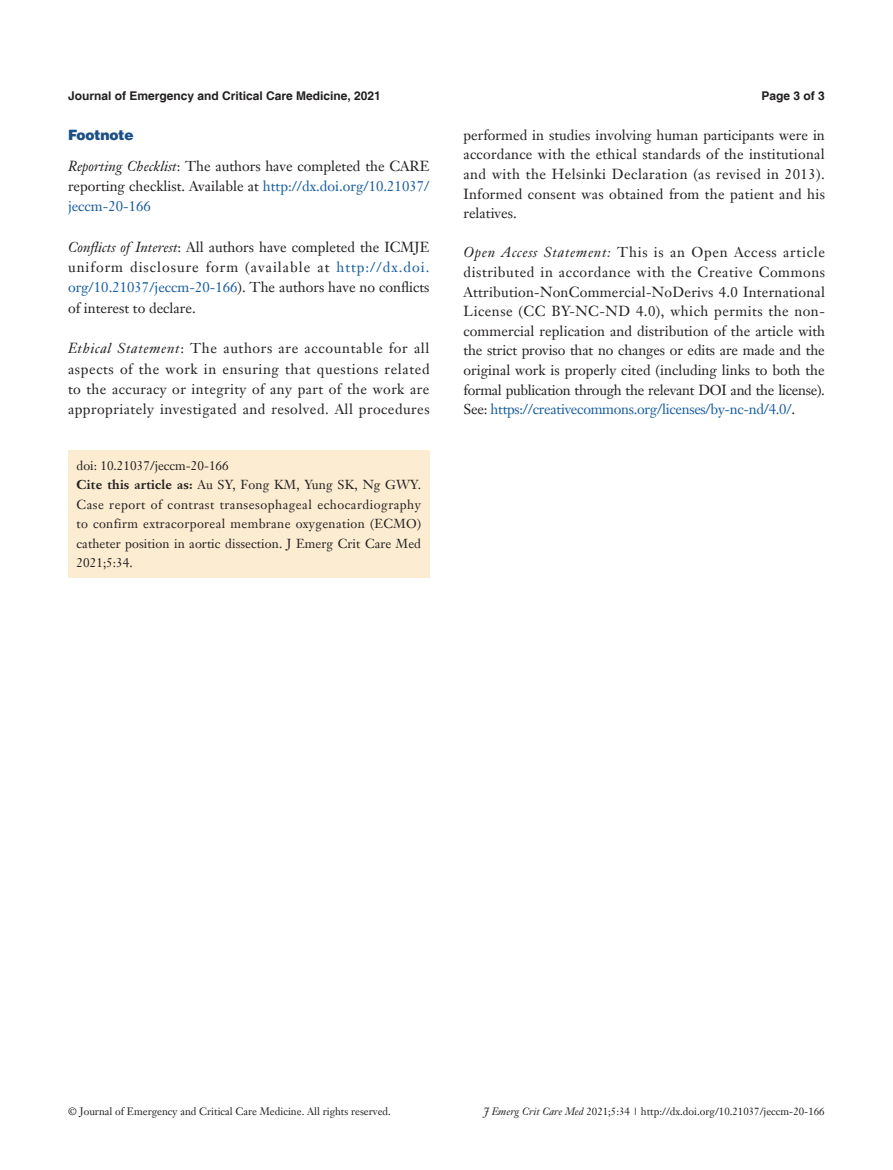
<style>
.page{position:relative;width:893px;height:1170px;background:#fff}
.page>*{position:absolute;margin:0;border:0;box-sizing:border-box;transform-origin:0 0}
.t1{font:14.25px/19.6px "Janson Text LT";color:#231f20;text-align:justify}
.一级标题-6_5{font:900 14.25px "Helvetica";color:#1c5085}
.Cite{font:12.75px/19.5px "Janson Text LT";letter-spacing:.005em;color:#231f20;text-align:justify}
.t2{font:700 12px "Helvetica";color:#231f20}
.t3{font:10.5px "Janson Text LT";color:#231f20}
.s1{font-style:italic}
.s2{color:#175d9e}
.s3{font-weight:700}
</style>
<div class="page">
<div style="left:68px;top:450px;width:361px;height:127px;background:#fcedd2"></div>
<p class="t2" style="left:68px;top:88px;width:314px">Journal of Emergency and Critical Care Medicine, 2021</p>
<p class="t2" style="left:762px;top:88px;width:65px">Page 3 of 3</p>
<p class="一级标题-6_5" style="left:68px;top:126px;width:67px">Footnote</p>
<p class="t1" style="left:68px;top:155px;width:363px;line-height:20.2px"><span class="s1">Reporting Checklist</span>: The authors have completed the CARE reporting checklist. Available at <span class="s2">http://dx.doi.org/10.21037/ jeccm-20-166</span></p>
<p class="t1" style="left:68px;top:237px;width:363px;line-height:20.2px"><span class="s1">Conflicts of Interest</span>: All authors have completed the ICMJE uniform disclosure form (available at <span class="s2">http://dx.doi. org/10.21037/jeccm-20-166</span>). The authors have no conflicts of interest to declare.</p>
<p class="t1" style="left:68px;top:338px;width:363px;line-height:20.2px"><span class="s1">Ethical Statement</span>: The authors are accountable for all aspects of the work in ensuring that questions related to the accuracy or integrity of any part of the work are appropriately investigated and resolved. All procedures</p>
<p class="Cite" style="left:77px;top:455px;width:154px">doi: 10.21037/jeccm-20-166</p>
<p class="Cite" style="left:77px;top:475px;width:346px"><span class="s3">Cite this article as:</span> Au SY, Fong KM, Yung SK, Ng GWY.<br>Case report of contrast transesophageal echocardiography to confirm extracorporeal membrane oxygenation (ECMO) catheter position in aortic dissection. J Emerg Crit Care Med 2021;5:34.</p>
<p class="t1" style="left:463px;top:125px;width:363px">performed in studies involving human participants were in accordance with the ethical standards of the institutional and with the Helsinki Declaration (as revised in 2013).<br>Informed consent was obtained from the patient and his relatives.</p>
<p class="t1" style="left:463px;top:242px;width:363px"><span class="s1">Open Access Statement:</span> This is an Open Access article distributed in accordance with the Creative Commons Attribution-NonCommercial-NoDerivs 4.0 International License (CC BY-NC-ND 4.0), which permits the non&shy;commercial replication and distribution of the article with the strict proviso that no changes or edits are made and the original work is properly cited (including links to both the formal publication through the relevant DOI and the license).<br>See: <span class="s2">https://creativecommons.org/licenses/by-nc-nd/4.0/</span>.</p>
<p class="t3" style="left:68px;top:1104px;width:324px">© Journal of Emergency and Critical Care Medicine. All rights reserved.</p>
<p class="t3" style="left:484px;top:1104px;width:342px"><span class="s1">J Emerg Crit Care Med</span> 2021;5:34 | http://dx.doi.org/10.21037/jeccm-20-166</p>
</div>
